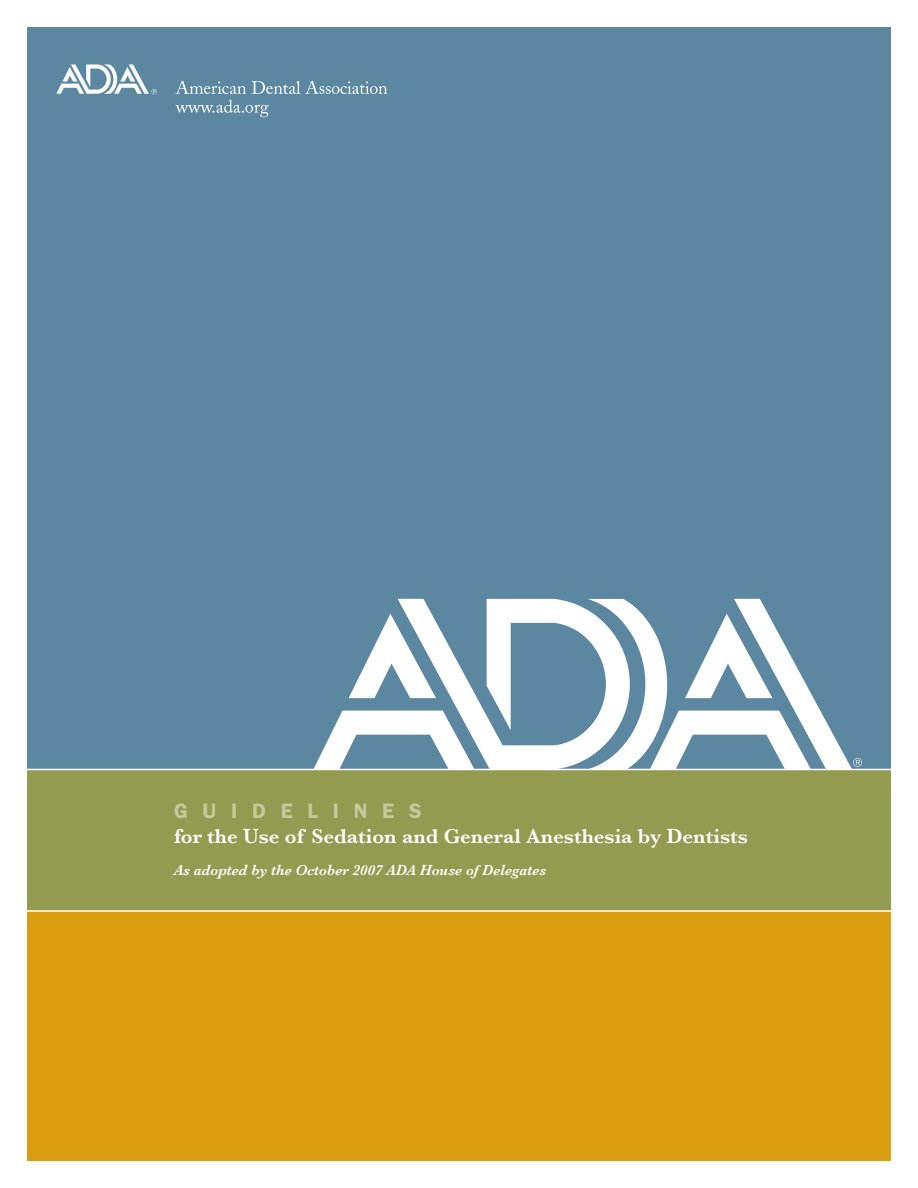
<style>
.page{position:relative;width:918px;height:1188px;background:#fff}
.page>*{position:absolute;margin:0;border:0;box-sizing:border-box;transform-origin:0 0}
.t1{font:600 21px "Baskerville";color:#fff}
.t2{font:600 21px "Franklin Gothic";letter-spacing:.7em;color:#c5c99c}
.t3{font:italic 600 15px "Baskerville";color:#fff}
</style>
<div class="page">
<div style="left:27px;top:885px;width:864px;height:276px;background:#da9d0f"></div>
<div style="left:27px;top:27px;width:864px;height:753px;background:#5c87a1"></div>
<svg style="left:176px;top:81px;width:70px;height:13px"></svg>
<svg style="left:252px;top:81px;width:135px;height:13px"></svg>
<svg style="left:175px;top:100px;width:94px;height:17px"></svg>
<svg style="left:56px;top:64px;width:101px;height:30px"></svg>
<svg style="left:313px;top:599px;width:549px;height:170px"></svg>
<div style="left:27px;top:770px;width:864px;height:140px;background:#939b50"></div>
<hr style="left:0;top:769px;width:904px;height:1px;background:#fff">
<hr style="left:0;top:910px;width:904px;height:2px;background:#fff">
<p class="t2" style="left:174px;top:798px;width:249px">GUIDELINES</p>
<p class="t1" style="left:174px;top:824px;width:575px">for the Use of Sedation and General Anesthesia by Dentists</p>
<p class="t3" style="left:174px;top:861px;width:374px">As adopted by the October 2007 ADA House of Delegates</p>
</div>
